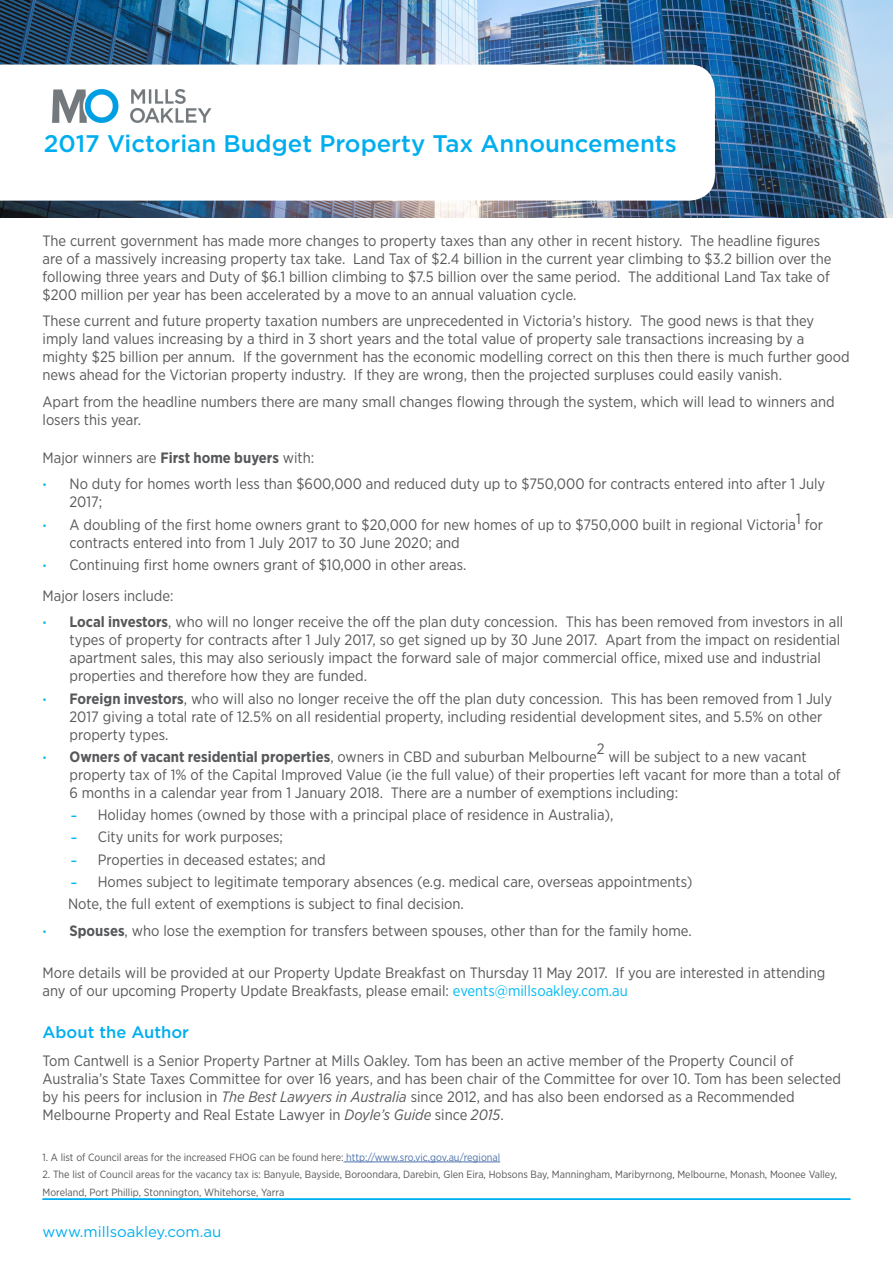
<style>
.page{position:relative;width:893px;height:1263px;background:#fff}
.page>*{position:absolute;margin:0;border:0;box-sizing:border-box;transform-origin:0 0}
.Main_Heading{font:500 24px "Gotham";color:#00aeef}
.Main_Heading-2{font:500 16.5px "Gotham";color:#00aeef}
.Body_Copy{font:15px/18px "Gotham Narrow";color:#57585a}
.t1{font:700 15px "Gotham Narrow";color:#57585a}
.t2{font:15px "Gotham";color:#00aeef}
.Body_Copy-2{font:10.5px/18px "Gotham Narrow";color:#57585a}
.s1{font-weight:700}
.s2{font-weight:400}
.s3{font-family:"Gotham";font-weight:500;font-size:12px;color:#00baf1}
.s4{color:#00baf1}
.s5{font-style:italic}
.s6{color:#4d72ac}
</style>
<div class="page">
<hr style="left:43px;top:1198px;width:807px;height:2px;background:#00aeef">
<hr style="left:344px;top:1161px;width:156px;height:1px;background:#4d72ac">
<img style="left:0;top:0;width:893px;height:218px">
<svg style="left:0;top:65px;width:715px;height:136px"></svg>
<img style="left:43px;top:85px;width:177px;height:41px">
<p class="Main_Heading" style="left:44px;top:128px;width:634px">2017 Victorian Budget Property Tax Announcements</p>
<p class="Body_Copy" style="left:43px;top:231px;width:790px">The current government has made more changes to property taxes than any other in recent history. The headline figures are of a massively increasing property tax take. Land Tax of $2.4 billion in the current year climbing to $3.2 billion over the following three years and Duty of $6.1 billion climbing to $7.5 billion over the same period. The additional Land Tax take of $200 million per year has been accelerated by a move to an annual valuation cycle.</p>
<p class="Body_Copy" style="left:43px;top:312px;width:809px">These current and future property taxation numbers are unprecedented in Victoria’s history. The good news is that they imply land values increasing by a third in 3 short years and the total value of property sale transactions increasing by a mighty $25 billion per annum. If the government has the economic modelling correct on this then there is much further good news ahead for the Victorian property industry. If they are wrong, then the projected surpluses could easily vanish.</p>
<p class="Body_Copy" style="left:43px;top:392px;width:794px">Apart from the headline numbers there are many small changes flowing through the system, which will lead to winners and losers this year.</p>
<p class="Body_Copy" style="left:43px;top:448px;width:273px">Major winners are <span class="s1">First home buyers</span> with:</p>
<p class="Body_Copy" style="left:70px;top:475px;width:757px">No duty for homes worth less than $600,000 and reduced duty up to $750,000 for contracts entered into after 1 July<br>2017;</p>
<p class="Body_Copy" style="left:70px;top:515px;width:755px">A doubling of the first home owners grant to $20,000 for new homes of up to $750,000 built in regional Victoria1 for contracts entered into from 1 July 2017 to 30 June 2020; and</p>
<p class="Body_Copy" style="left:70px;top:555px;width:399px">Continuing first home owners grant of $10,000 in other areas.</p>
<p class="Body_Copy" style="left:43px;top:586px;width:133px">Major losers include:</p>
<p class="Body_Copy" style="left:70px;top:613px;width:775px"><span class="s1">Local investors</span>, who will no longer receive the off the plan duty concession. This has been removed from investors in all types of property for contracts after 1 July 2017, so get signed up by 30 June 2017. Apart from the impact on residential apartment sales, this may also seriously impact the forward sale of major commercial office, mixed use and industrial properties and therefore how they are funded.</p>
<p class="Body_Copy" style="left:70px;top:689px;width:764px"><span class="s1">Foreign investors</span>, who will also no longer receive the off the plan duty concession. This has been removed from 1 July<br>2017 giving a total rate of 12.5% on all residential property, including residential development sites, and 5.5% on other property types.</p>
<p class="t1" style="left:70px;top:747px;width:529px">Owners of vacant residential properties<span class="s2">, owners in CBD and suburban Melbourne</span></p>
<p class="Body_Copy" style="left:597px;top:740px;width:9px">2</p>
<p class="Body_Copy" style="left:70px;top:747px;width:773px;text-indent:539px">will be subject to a new vacant property tax of 1% of the Capital Improved Value (ie the full value) of their properties left vacant for more than a total of<br>6 months in a calendar year from 1 January 2018. There are a number of exemptions including:</p>
<p class="Body_Copy" style="left:71px;top:805px;width:544px"><span class="s3">–</span> Holiday homes (owned by those with a principal place of residence in Australia),</p>
<p class="Body_Copy" style="left:71px;top:828px;width:214px"><span class="s3">–</span> City units for work purposes;</p>
<p class="Body_Copy" style="left:71px;top:850px;width:256px"><span class="s3">–</span> Properties in deceased estates; and</p>
<p class="Body_Copy" style="left:71px;top:872px;width:623px"><span class="s3">–</span> Homes subject to legitimate temporary absences (e.g. medical care, overseas appointments)</p>
<p class="Body_Copy" style="left:68px;top:894px;width:397px">Note, the full extent of exemptions is subject to final decision.</p>
<p class="Body_Copy" style="left:70px;top:921px;width:624px"><span class="s1">Spouses</span>, who lose the exemption for transfers between spouses, other than for the family home.</p>
<p class="Body_Copy" style="left:43px;top:963px;width:784px">More details will be provided at our Property Update Breakfast on Thursday 11 May 2017. If you are interested in attending any of our upcoming Property Update Breakfasts, please email: <span class="s4">events@millsoakley.com.au</span></p>
<p class="Main_Heading-2" style="left:43px;top:1021px;width:148px">About the Author</p>
<p class="Body_Copy" style="left:43px;top:1052px;width:800px">Tom Cantwell is a Senior Property Partner at Mills Oakley. Tom has been an active member of the Property Council of Australia’s State Taxes Committee for over 16 years, and has been chair of the Committee for over 10. Tom has been selected by his peers for inclusion in <span class="s5">The Best Lawyers in Australia</span> since 2012, and has also been endorsed as a Recommended Melbourne Property and Real Estate Lawyer in <span class="s5">Doyle’s Guide</span> since <span class="s5">2015</span>.</p>
<p class="Body_Copy-2" style="left:43px;top:1148px;width:459px">1. A list of Council areas for the increased FHOG can be found here: <span class="s6">http://www.sro.vic.gov.au/regional</span></p>
<p class="Body_Copy-2" style="left:43px;top:1165px;width:796px">2. The list of Council areas for the vacancy tax is: Banyule, Bayside, Boroondara, Darebin, Glen Eira, Hobsons Bay, Manningham, Maribyrnong, Melbourne, Monash, Moonee Valley,<br>Moreland, Port Phillip, Stonnington, Whitehorse, Yarra</p>
<p class="t2" style="left:43px;top:1222px;width:180px">www.millsoakley.com.au</p>
</div>
